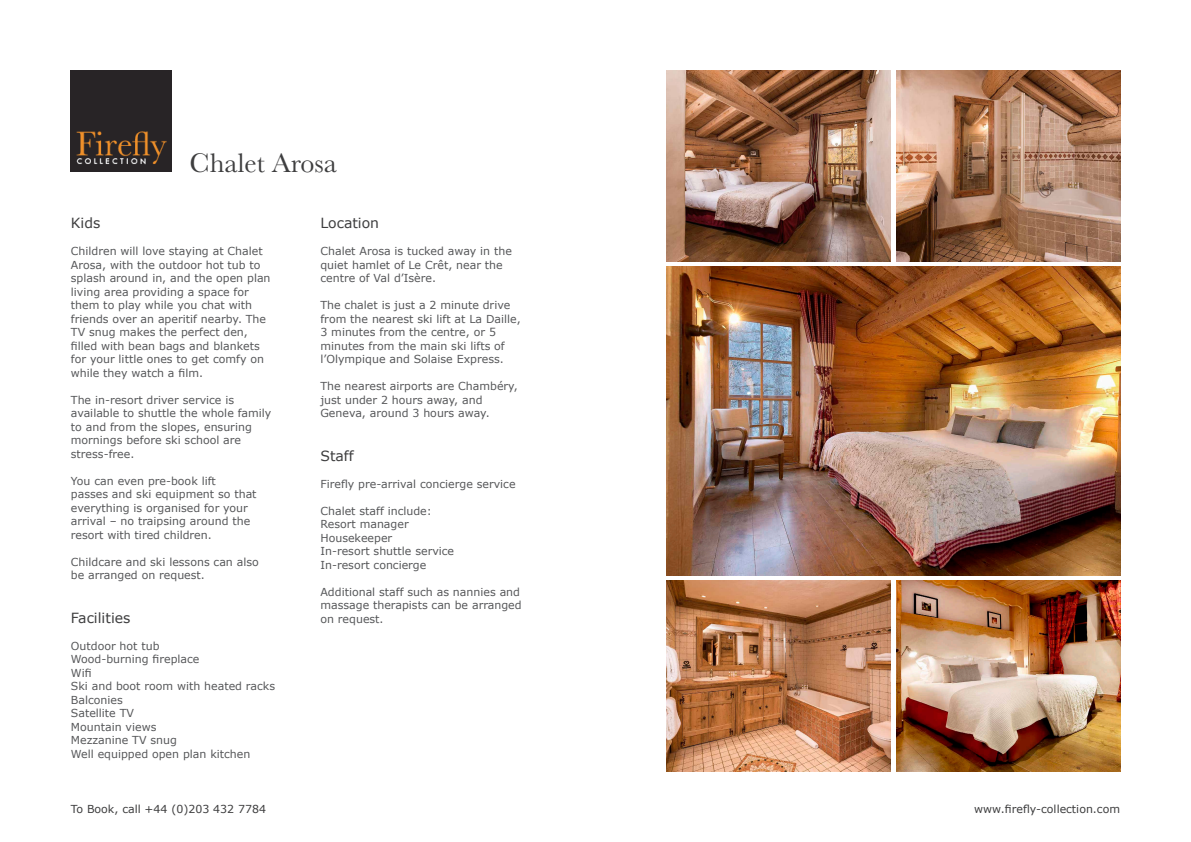
<style>
.page{position:relative;width:1191px;height:842px;background:#fff}
.page>*{position:absolute;margin:0;border:0;box-sizing:border-box;transform-origin:0 0}
.t1{font:28px "Baskerville";color:#3e3e3f}
.t2{font:14px "Verdana";color:#3e3e3f}
.t3{font:11px/13.5px "Verdana";color:#57585a}
.t4{font:11px "Verdana";color:#3e3e3f}
</style>
<div class="page">
<img style="left:71px;top:71px;width:101px;height:101px">
<img style="left:666px;top:267px;width:454px;height:308px">
<img style="left:666px;top:71px;width:224px;height:190px">
<img style="left:896px;top:71px;width:224px;height:190px">
<img style="left:666px;top:581px;width:224px;height:190px">
<img style="left:896px;top:581px;width:224px;height:190px">
<p class="t1" style="left:190px;top:145px;width:149px">Chalet Arosa</p>
<p class="t2" style="left:71px;top:214px;width:31px">Kids</p>
<p class="t3" style="left:71px;top:244px;width:201px">Children will love staying at Chalet<br>Arosa, with the outdoor hot tub to splash around in, and the open plan living area providing a space for them to play while you chat with friends over an aperitif nearby. The<br>TV snug makes the perfect den, filled with bean bags and blankets for your little ones to get comfy on while they watch a film.</p>
<p class="t3" style="left:71px;top:393px;width:202px">The in-resort driver service is available to shuttle the whole family to and from the slopes, ensuring mornings before ski school are stress-free.</p>
<p class="t3" style="left:71px;top:474px;width:187px">You can even pre-book lift<br>passes and ski equipment so that everything is organised for your arrival – no traipsing around the resort with tired children.</p>
<p class="t3" style="left:71px;top:555px;width:189px">Childcare and ski lessons can also be arranged on request.</p>
<p class="t2" style="left:71px;top:609px;width:61px">Facilities</p>
<p class="t3" style="left:71px;top:639px;width:90px">Outdoor hot tub</p>
<p class="t3" style="left:71px;top:653px;width:130px">Wood-burning fireplace</p>
<p class="t3" style="left:71px;top:666px;width:22px">Wifi</p>
<p class="t3" style="left:71px;top:680px;width:206px">Ski and boot room with heated racks</p>
<p class="t3" style="left:71px;top:693px;width:53px">Balconies</p>
<p class="t3" style="left:71px;top:707px;width:65px">Satellite TV</p>
<p class="t3" style="left:71px;top:720px;width:87px">Mountain views</p>
<p class="t3" style="left:71px;top:734px;width:108px">Mezzanine TV snug</p>
<p class="t3" style="left:71px;top:747px;width:181px">Well equipped open plan kitchen</p>
<p class="t4" style="left:71px;top:802px;width:197px">To Book, call +44 (0)203 432 7784</p>
<p class="t2" style="left:320px;top:214px;width:60px">Location</p>
<p class="t3" style="left:320px;top:244px;width:193px">Chalet Arosa is tucked away in the quiet hamlet of Le Crêt, near the centre of Val d’Isère.</p>
<p class="t3" style="left:320px;top:298px;width:202px">The chalet is just a 2 minute drive from the nearest ski lift at La Daille, 3 minutes from the centre, or 5 minutes from the main ski lifts of l’Olympique and Solaise Express.</p>
<p class="t3" style="left:320px;top:379px;width:199px">The nearest airports are Chambéry, just under 2 hours away, and<br>Geneva, around 3 hours away.</p>
<p class="t2" style="left:320px;top:447px;width:35px">Staff</p>
<p class="t3" style="left:320px;top:477px;width:197px">Firefly pre-arrival concierge service</p>
<p class="t3" style="left:320px;top:504px;width:113px">Chalet staff include:</p>
<p class="t3" style="left:320px;top:518px;width:90px">Resort manager</p>
<p class="t3" style="left:320px;top:531px;width:73px">Housekeeper</p>
<p class="t3" style="left:320px;top:545px;width:135px">In-resort shuttle service</p>
<p class="t3" style="left:320px;top:558px;width:107px">In-resort concierge</p>
<p class="t3" style="left:320px;top:585px;width:203px">Additional staff such as nannies and massage therapists can be arranged on request.</p>
<p class="t4" style="left:974px;top:802px;width:147px">www.firefly-collection.com</p>
</div>
